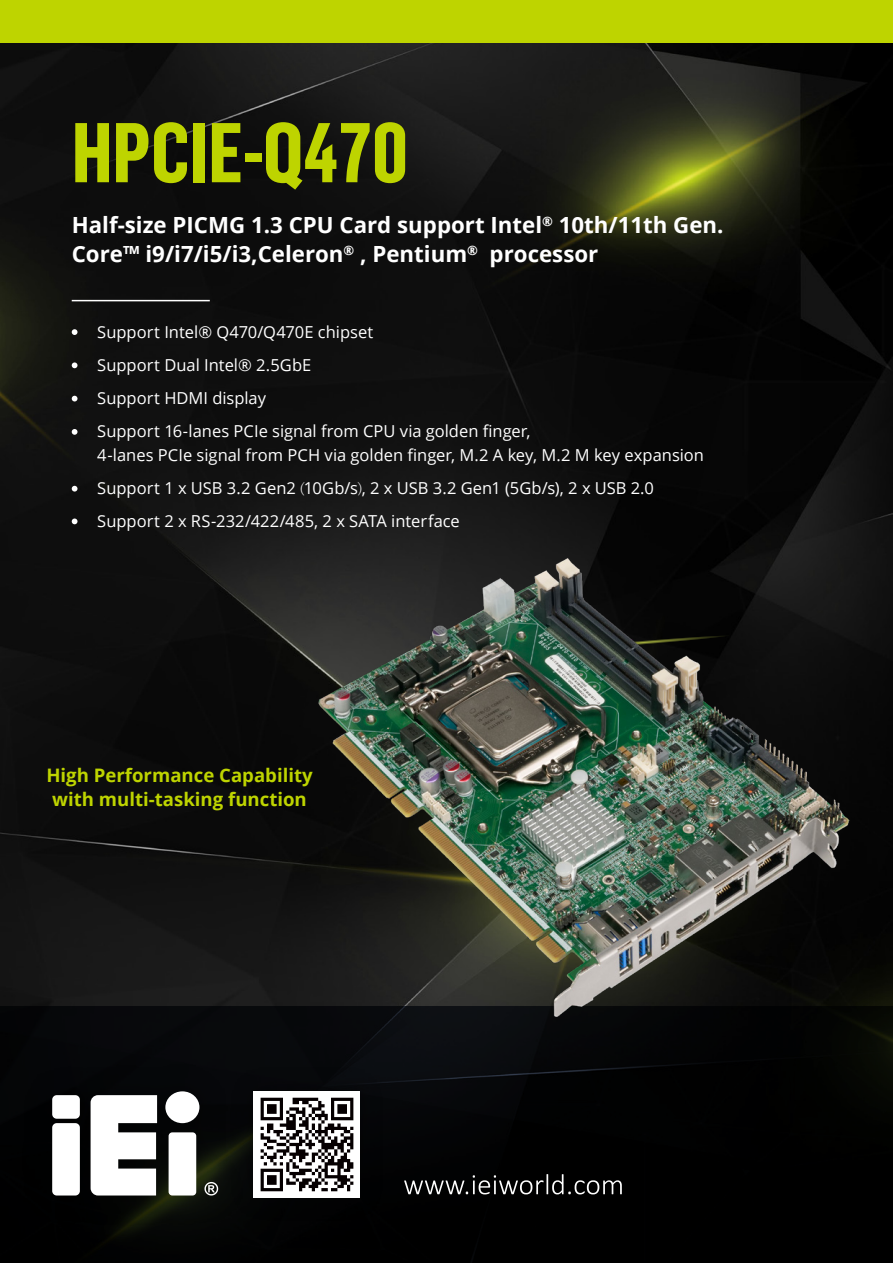
<style>
.page{position:relative;width:893px;height:1263px;background:#fff}
.page>*{position:absolute;margin:0;border:0;box-sizing:border-box;transform-origin:0 0}
.t1{font:700 82.95px "Flama Condensed";color:#bed400}
.t2{font:700 22.35px/29.2px "Open Sans";color:#fff}
.t3{font:700 18.6px/24.5px "Open Sans";color:#bed400;text-align:center}
.t4{font:16.5px/33px "Open Sans";color:#fff}
.s1{font-family:"Adobe Ming Std";font-weight:300}
</style>
<div class="page">
<img style="left:0;top:43px;width:893px;height:963px">
<div style="left:0;top:1006px;width:893px;height:257px;background:#010101"></div>
<div style="left:0;top:0;width:893px;height:43px;background:#bed400"></div>
<hr style="left:72px;top:300px;width:138px;height:1px;background:#fff">
<svg style="left:72px;top:329px;width:5px;height:6px"></svg>
<svg style="left:72px;top:362px;width:5px;height:6px"></svg>
<svg style="left:72px;top:396px;width:5px;height:5px"></svg>
<svg style="left:72px;top:429px;width:5px;height:6px"></svg>
<svg style="left:72px;top:486px;width:5px;height:6px"></svg>
<svg style="left:72px;top:518px;width:5px;height:6px"></svg>
<div style="left:259px;top:1060px;width:132px;height:39px;background:#07090b"></div>
<img style="left:259px;top:1091px;width:101px;height:107px">
<img style="left:52px;top:1051px;width:207px;height:185px">
<svg style="left:204px;top:1182px;width:14px;height:13px"></svg>
<div style="left:52px;top:1123px;width:28px;height:72px;background:#fff;border-radius:5px"></div>
<div style="left:52px;top:1095px;width:28px;height:24px;background:#fff;border-radius:5px"></div>
<svg style="left:91px;top:1095px;width:66px;height:100px;background:#e0e0e0"></svg>
<div style="left:165px;top:1091px;width:34px;height:32px;background:#fff;border-radius:50%"></div>
<div style="left:169px;top:1132px;width:27px;height:63px;background:#fff;border-radius:4px"></div>
<svg style="left:404px;top:1174px;width:218px;height:20px"></svg>
<img style="left:292px;top:531px;width:583px;height:522px">
<h1 class="t1" style="left:72px;top:100px;width:338px">HPCIE-Q470</h1>
<h2 class="t2" style="left:72px;top:210px;width:653px">Half-size PICMG 1.3 CPU Card support Intel<sup>®</sup> 10th/11th Gen.<br>Core™ i9/i7/i5/i3,Celeron<sup>®</sup> , Pentium<sup>®</sup> processor</h2>
<p class="t4" style="left:97px;top:315px;width:435px">Support Intel® Q470/Q470E chipset<br>Support Dual Intel® 2.5GbE<br>Support HDMI display<br>Support 16-lanes PCIe signal from CPU via golden finger,</p>
<p class="t4" style="left:97px;top:438px;width:608px">4-lanes PCIe signal from PCH via golden finger, M.2 A key, M.2 M key expansion<br>Support 1 x USB 3.2 Gen2 <span class="s1">(</span>10Gb/s<span class="s1">)</span>, 2 x USB 3.2 Gen1 (5Gb/s), 2 x USB 2.0<br>Support 2 x RS-232/422/485, 2 x SATA interface</p>
<p class="t3" style="left:46px;top:762px;width:268px">High Performance Capability with multi-tasking function</p>
</div>
